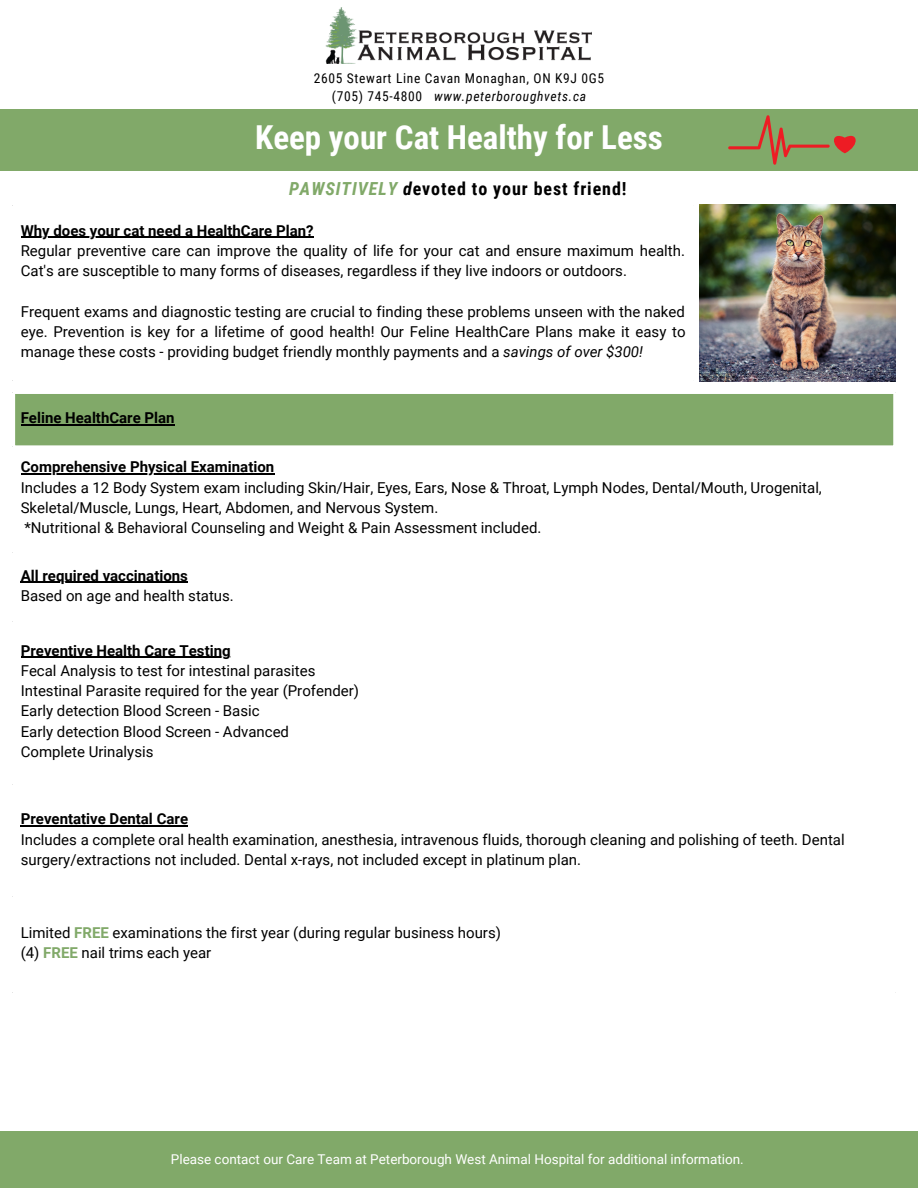
<style>
.page{position:relative;width:918px;height:1188px;background:#fff}
.page>*{position:absolute;margin:0;border:0;box-sizing:border-box;transform-origin:0 0}
.t1{font:700 33px "Roboto Condensed";color:#fff}
.t2{font:700 18px "Roboto Condensed";letter-spacing:.05em;color:#000}
.t3{font:15px/20.2px "Roboto";color:#000}
.t4{font:700 15px "Roboto";color:#000}
.t5{font:13.5px "Roboto";color:#fff}
.t6{font:13.5px/18px "Roboto Condensed";letter-spacing:.05em;color:#000;text-align:center}
.s1{font-style:italic}
.s2{font-style:italic;color:#81a969}
.s3{font-weight:700;color:#81a969}
</style>
<div class="page">
<div style="left:0;top:109px;width:918px;height:62px;background:#81a969"></div>
<img style="left:325px;top:8px;width:267px;height:56px">
<div style="left:14px;top:393px;width:881px;height:54px;background:#81a969"></div>
<hr style="left:21px;top:424px;width:154px;height:1px;background:#000">
<hr style="left:21px;top:474px;width:253px;height:1px;background:#000">
<hr style="left:21px;top:582px;width:167px;height:1px;background:#000">
<hr style="left:21px;top:657px;width:210px;height:1px;background:#000">
<hr style="left:21px;top:825px;width:167px;height:2px;background:#000">
<hr style="left:13px;top:394px;width:2px;height:597px;background:#fff">
<hr style="left:893px;top:394px;width:3px;height:597px;background:#fff">
<hr style="left:13px;top:392px;width:883px;height:2px;background:#fff">
<hr style="left:13px;top:445px;width:883px;height:3px;background:#fff">
<hr style="left:21px;top:237px;width:293px;height:1px;background:#000">
<svg style="left:728px;top:115px;width:128px;height:50px"></svg>
<img style="left:699px;top:204px;width:196px;height:178px">
<div style="left:0;top:1131px;width:918px;height:57px;background:#81a969"></div>
<p class="t6" style="left:314px;top:70px;width:292px">2605 Stewart Line Cavan Monaghan, ON K9J 0G5 (705) 745-4800 <span class="s1">www.peterboroughvets.ca</span></p>
<h1 class="t1" style="left:255px;top:119px;width:409px">Keep your Cat Healthy for Less</h1>
<p class="t2" style="left:289px;top:178px;width:339px"><span class="s2">PAWSITIVELY</span> <span class="s1">d</span>evoted to your best friend!</p>
<p class="t4" style="left:21px;top:222px;width:294px">Why does your cat need a HealthCare Plan?</p>
<p class="t3" style="left:21px;top:241px;width:666px">Regular preventive care can improve the quality of life for your cat and ensure maximum health.<br>Cat's are susceptible to many forms of diseases, regardless if they live indoors or outdoors.</p>
<p class="t3" style="left:21px;top:301px;width:666px;text-align:justify">Frequent exams and diagnostic testing are crucial to finding these problems unseen with the naked eye. Prevention is key for a lifetime of good health! Our Feline HealthCare Plans make it easy to manage these costs - providing budget friendly monthly payments and a <span class="s1">savings of over $300!</span></p>
<p class="t4" style="left:21px;top:409px;width:155px">Feline HealthCare Plan</p>
<p class="t4" style="left:21px;top:458px;width:255px">Comprehensive Physical Examination</p>
<p class="t3" style="left:21px;top:477px;width:803px">Includes a 12 Body System exam including Skin/Hair, Eyes, Ears, Nose &amp; Throat, Lymph Nodes, Dental/Mouth, Urogenital,<br>Skeletal/Muscle, Lungs, Heart, Abdomen, and Nervous System.<br>*Nutritional &amp; Behavioral Counseling and Weight &amp; Pain Assessment included.</p>
<p class="t4" style="left:21px;top:567px;width:169px">All required vaccinations</p>
<p class="t3" style="left:21px;top:586px;width:215px">Based on age and health status.</p>
<p class="t4" style="left:21px;top:642px;width:211px">Preventive Health Care Testing</p>
<p class="t3" style="left:21px;top:661px;width:340px">Fecal Analysis to test for intestinal parasites Intestinal Parasite required for the year (Profender)<br>Early detection Blood Screen - Basic<br>Early detection Blood Screen - Advanced<br>Complete Urinalysis</p>
<p class="t4" style="left:21px;top:810px;width:169px">Preventative Dental Care</p>
<p class="t3" style="left:21px;top:829px;width:825px">Includes a complete oral health examination, anesthesia, intravenous fluids, thorough cleaning and polishing of teeth. Dental surgery/extractions not included. Dental x-rays, not included except in platinum plan.</p>
<p class="t3" style="left:21px;top:923px;width:482px">Limited <span class="s3">FREE</span> examinations the first year (during regular business hours) (4) <span class="s3">FREE</span> nail trims each year</p>
<p class="t5" style="left:171px;top:1152px;width:574px">Please contact our Care Team at Peterborough West Animal Hospital for additional information.</p>
</div>
